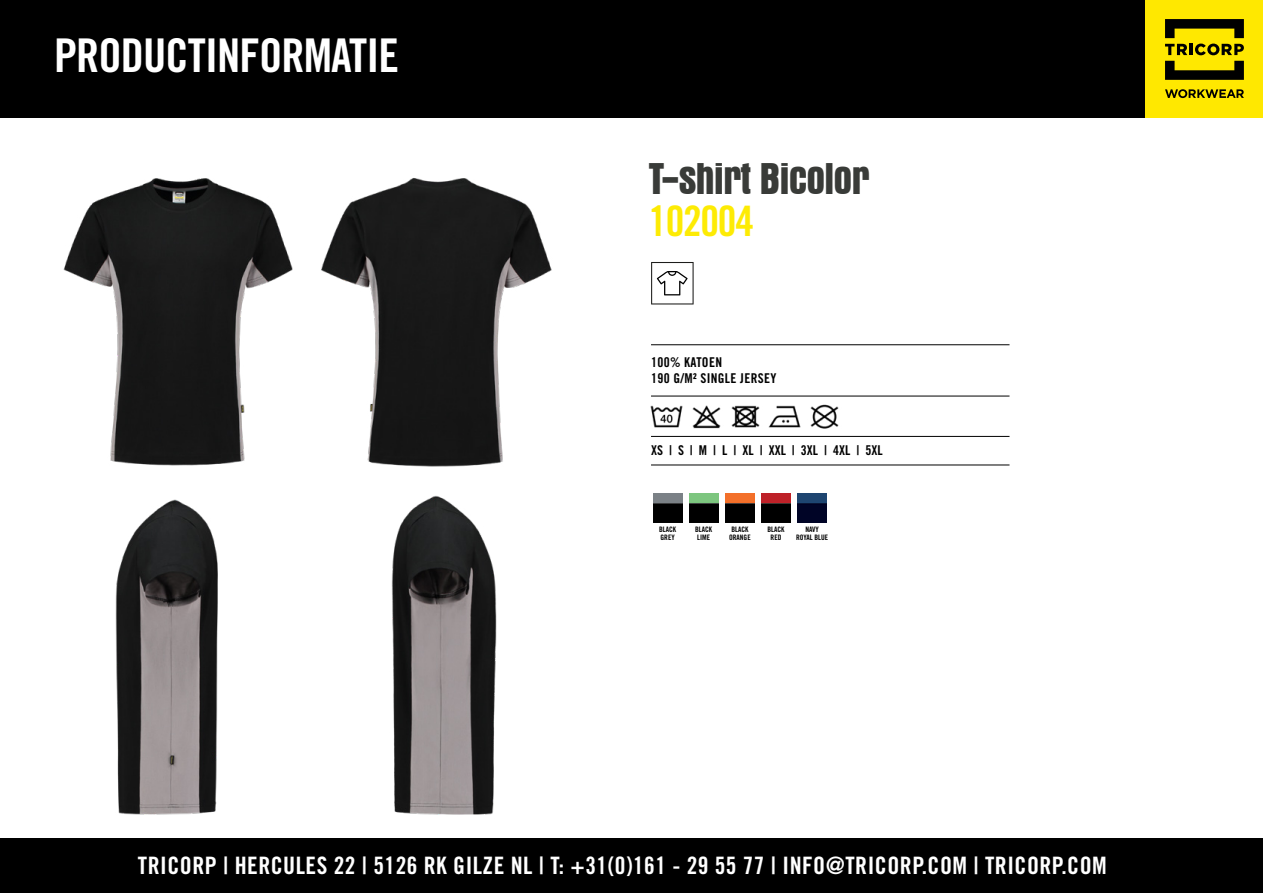
<style>
.page{position:relative;width:1263px;height:893px;background:#fff}
.page>*{position:absolute;margin:0;border:0;box-sizing:border-box;transform-origin:0 0}
.t1{font:46.5px "Trade Gothic LT Std Bd Cn 20";letter-spacing:-.02em;color:#fff}
.t2{font:700 condensed 45px "Aurora BT";letter-spacing:-.025em;color:#393b38}
.t3{font:42px "Trade Gothic LT Std Bd Cn 20";letter-spacing:-.03em;color:#fdeb04}
.t4{font:24px "Trade Gothic LT Std Bd Cn 20";letter-spacing:.02em;color:#fff}
.t5{font:13.5px/16.5px "Trade Gothic LT Std Bd Cn 20";letter-spacing:.025em;color:#000}
.t6{font:13.5px "Trade Gothic LT Std Bd Cn 20";color:#000}
.t7{font:7.5px/7.5px "Trade Gothic LT Std Bd Cn 20";color:#000;text-align:center}
</style>
<div class="page">
<div style="left:0;top:0;width:1263px;height:117px;background:#000"></div>
<div style="left:1146px;top:0;width:117px;height:117px;background:#ffe800"></div>
<svg style="left:1165px;top:44px;width:79px;height:11px"></svg>
<svg style="left:1165px;top:19px;width:79px;height:19px"></svg>
<svg style="left:1165px;top:61px;width:79px;height:19px"></svg>
<svg style="left:1165px;top:89px;width:79px;height:9px"></svg>
<div style="left:0;top:839px;width:1263px;height:54px;background:#000"></div>
<img style="left:63px;top:178px;width:230px;height:288px">
<img style="left:321px;top:178px;width:231px;height:289px">
<hr style="left:651px;top:344px;width:358px;height:1px;background:#000">
<hr style="left:651px;top:396px;width:358px;height:1px;background:#000">
<hr style="left:651px;top:436px;width:358px;height:1px;background:#000">
<hr style="left:651px;top:465px;width:358px;height:1px;background:#000">
<img style="left:650px;top:405px;width:33px;height:23px">
<img style="left:692px;top:405px;width:29px;height:24px">
<img style="left:731px;top:405px;width:29px;height:23px">
<img style="left:768px;top:405px;width:33px;height:23px">
<img style="left:810px;top:404px;width:29px;height:25px">
<img style="left:653px;top:493px;width:29px;height:29px">
<img style="left:689px;top:493px;width:29px;height:29px">
<img style="left:725px;top:493px;width:29px;height:29px">
<img style="left:761px;top:493px;width:29px;height:29px">
<img style="left:798px;top:493px;width:29px;height:29px">
<svg style="left:651px;top:262px;width:43px;height:42px"></svg>
<img style="left:115px;top:499px;width:103px;height:316px">
<img style="left:391px;top:495px;width:106px;height:320px">
<h1 class="t1" style="left:54px;top:27px;width:347px">PRODUCTINFORMATIE</h1>
<h2 class="t2" style="left:648px;top:153px;width:223px">T-shirt Bicolor</h2>
<h3 class="t3" style="left:648px;top:195px;width:107px">102004</h3>
<p class="t5" style="left:651px;top:354px;width:127px">100% KATOEN<br>190 G/M² SINGLE JERSEY</p>
<p class="t6" style="left:651px;top:442px;width:233px">XS | S | M | L | XL | XXL | 3XL | 4XL | 5XL</p>
<p class="t7" style="left:659px;top:526px;width:19px;text-align:left">BLACK<br>GREY</p>
<p class="t7" style="left:695px;top:526px;width:19px;text-align:left">BLACK<br>LIME</p>
<p class="t7" style="left:729px;top:526px;width:23px">BLACK<br>ORANGE</p>
<p class="t7" style="left:767px;top:526px;width:19px">BLACK<br>RED</p>
<p class="t7" style="left:796px;top:526px;width:34px">NAVY<br>ROYAL BLUE</p>
<p class="t4" style="left:138px;top:850px;width:970px">TRICORP | HERCULES 22 | 5126 RK GILZE NL | T: +31(0)161 - 29 55 77 | INFO@TRICORP.COM | TRICORP.COM</p>
</div>
